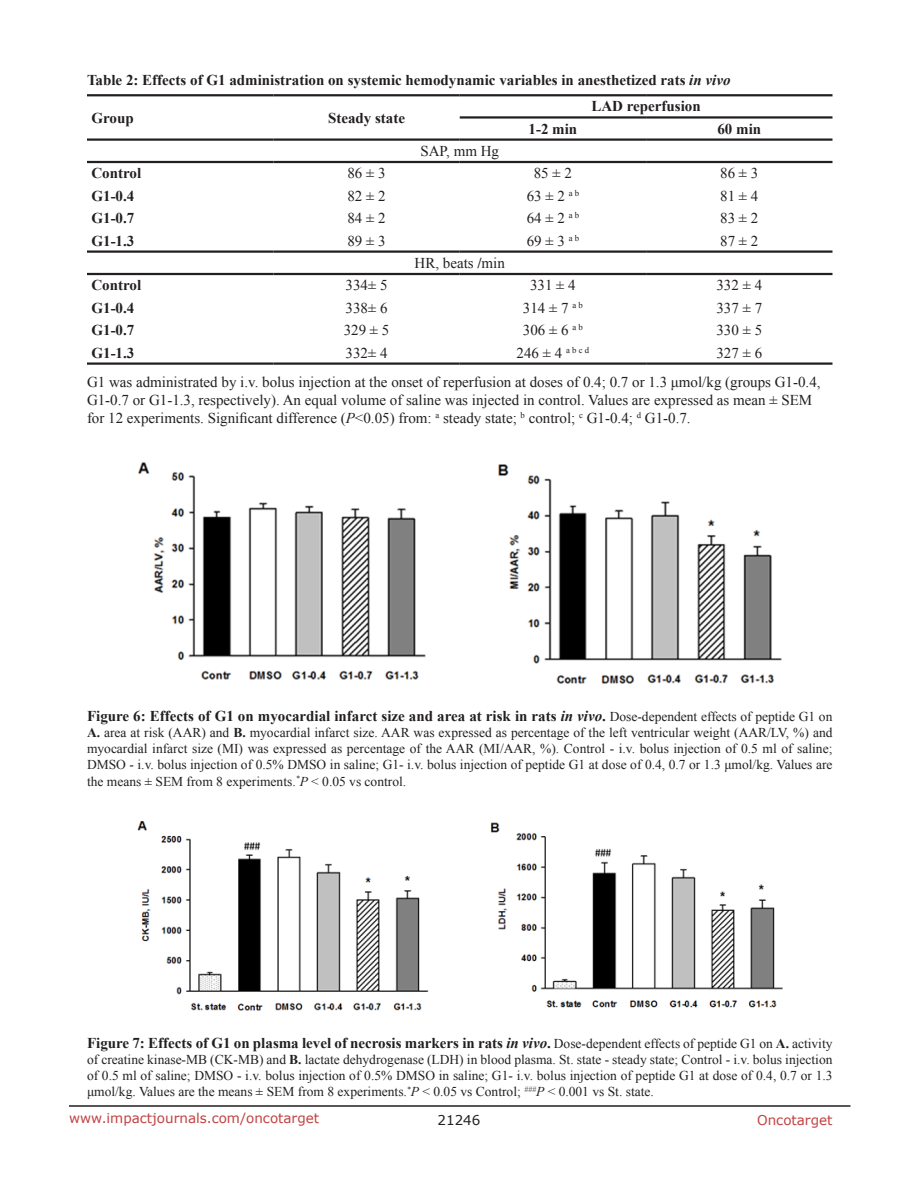
<style>
.page{position:relative;width:918px;height:1188px;background:#fff}
.page>*{position:absolute;margin:0;border:0;box-sizing:border-box;transform-origin:0 0}
.TableText1{font:15px/18px "Times New Roman";color:#231f20}
.figuretext{font:700 15px "Times New Roman";color:#231f20}
.TableText1_Center{font:15px "Times New Roman";color:#231f20}
.Table_head{font:700 15px "Times New Roman";color:#231f20}
.TableText1-2{font:700 15px "Times New Roman";color:#231f20}
.Table_head_centre{font:700 15px "Times New Roman";color:#231f20}
.figuretext-2{font:13.5px/16.2px "Times New Roman";color:#231f20;text-align:justify}
.t1{font:13.5px "Verdana";color:#c24141}
.t2{font:13.5px "Verdana";color:#231f20}
.s1{font-style:italic}
.s2{font-weight:700}
.s3{font-weight:400;font-size:13.5px}
.s4{font-size:13.5px}
</style>
<div class="page">
<hr style="left:69px;top:1105px;width:781px;height:2px;background:#231f20">
<svg style="left:87px;top:96px;width:745px;height:23px"></svg>
<hr style="left:87px;top:94px;width:186px;height:2px;background:#231f20">
<hr style="left:273px;top:94px;width:187px;height:2px;background:#231f20">
<hr style="left:460px;top:94px;width:186px;height:2px;background:#231f20">
<hr style="left:646px;top:94px;width:186px;height:2px;background:#231f20">
<hr style="left:460px;top:116px;width:186px;height:3px;background:#231f20">
<hr style="left:646px;top:116px;width:186px;height:3px;background:#231f20">
<hr style="left:87px;top:138px;width:186px;height:3px;background:#231f20">
<hr style="left:273px;top:138px;width:187px;height:3px;background:#231f20">
<hr style="left:460px;top:138px;width:186px;height:3px;background:#231f20">
<hr style="left:646px;top:138px;width:186px;height:3px;background:#231f20">
<hr style="left:87px;top:362px;width:186px;height:3px;background:#231f20">
<hr style="left:273px;top:362px;width:187px;height:3px;background:#231f20">
<hr style="left:460px;top:362px;width:186px;height:3px;background:#231f20">
<hr style="left:646px;top:362px;width:186px;height:3px;background:#231f20">
<hr style="left:87px;top:161px;width:186px;height:2px;background:#231f20">
<hr style="left:273px;top:161px;width:187px;height:2px;background:#231f20">
<hr style="left:460px;top:161px;width:186px;height:2px;background:#231f20">
<hr style="left:646px;top:161px;width:186px;height:2px;background:#231f20">
<hr style="left:87px;top:250px;width:186px;height:3px;background:#231f20">
<hr style="left:273px;top:250px;width:187px;height:3px;background:#231f20">
<hr style="left:460px;top:250px;width:186px;height:3px;background:#231f20">
<hr style="left:646px;top:250px;width:186px;height:3px;background:#231f20">
<hr style="left:87px;top:273px;width:186px;height:2px;background:#231f20">
<hr style="left:273px;top:273px;width:187px;height:2px;background:#231f20">
<hr style="left:460px;top:273px;width:186px;height:2px;background:#231f20">
<hr style="left:646px;top:273px;width:186px;height:2px;background:#231f20">
<img style="left:137px;top:462px;width:645px;height:221px">
<img style="left:137px;top:821px;width:645px;height:189px">
<p class="Table_head" style="left:87px;top:70px;width:645px">Table 2: Effects of G1 administration on systemic hemodynamic variables in anesthetized rats <span class="s1">in vivo</span></p>
<p class="Table_head" style="left:92px;top:107px;width:44px">Group</p>
<p class="Table_head_centre" style="left:328px;top:107px;width:79px">Steady state</p>
<p class="Table_head_centre" style="left:591px;top:96px;width:111px">LAD reperfusion</p>
<p class="Table_head_centre" style="left:529px;top:118px;width:50px">1-2 min</p>
<p class="Table_head_centre" style="left:717px;top:118px;width:45px">60 min</p>
<p class="TableText1" style="left:420px;top:142px;width:80px">SAP, mm Hg</p>
<p class="TableText1-2" style="left:92px;top:163px;width:51px">Control</p>
<p class="TableText1_Center" style="left:347px;top:163px;width:40px">86 ± 3</p>
<p class="TableText1_Center" style="left:534px;top:163px;width:40px">85 ± 2</p>
<p class="TableText1_Center" style="left:720px;top:163px;width:40px">86 ± 3</p>
<p class="TableText1-2" style="left:92px;top:185px;width:44px">G1-0.4</p>
<p class="TableText1_Center" style="left:347px;top:186px;width:40px">82 ± 2</p>
<p class="TableText1_Center" style="left:527px;top:186px;width:54px">63 ± 2 <sup>a</sup> <sup>b</sup></p>
<p class="TableText1_Center" style="left:720px;top:186px;width:40px">81 ± 4</p>
<p class="TableText1-2" style="left:92px;top:208px;width:44px">G1-0.7</p>
<p class="TableText1_Center" style="left:347px;top:208px;width:40px">84 ± 2</p>
<p class="TableText1_Center" style="left:527px;top:208px;width:54px">64 ± 2 <sup>a</sup> <sup>b</sup></p>
<p class="TableText1_Center" style="left:720px;top:208px;width:40px">83 ± 2</p>
<p class="TableText1-2" style="left:92px;top:230px;width:44px">G1-1.3</p>
<p class="TableText1_Center" style="left:347px;top:230px;width:40px">89 ± 3</p>
<p class="TableText1_Center" style="left:527px;top:230px;width:54px">69 ± 3 <sup>a</sup> <sup>b</sup></p>
<p class="TableText1_Center" style="left:720px;top:230px;width:40px">87 ± 2</p>
<p class="TableText1" style="left:415px;top:254px;width:92px">HR, beats <span class="s2">/</span>min</p>
<p class="TableText1-2" style="left:92px;top:275px;width:51px">Control</p>
<p class="TableText1_Center" style="left:346px;top:275px;width:43px">334± 5</p>
<p class="TableText1_Center" style="left:530px;top:275px;width:47px">331 ± 4</p>
<p class="TableText1_Center" style="left:716px;top:275px;width:47px">332 ± 4</p>
<p class="TableText1-2" style="left:92px;top:297px;width:44px">G1-0.4</p>
<p class="TableText1_Center" style="left:346px;top:298px;width:43px">338± 6</p>
<p class="TableText1_Center" style="left:523px;top:298px;width:61px">314 ± 7 <sup>a</sup> <sup>b</sup></p>
<p class="TableText1_Center" style="left:716px;top:298px;width:47px">337 ± 7</p>
<p class="TableText1-2" style="left:92px;top:320px;width:44px">G1-0.7</p>
<p class="TableText1_Center" style="left:344px;top:320px;width:47px">329 ± 5</p>
<p class="TableText1_Center" style="left:523px;top:320px;width:61px">306 ± 6 <sup>a</sup> <sup>b</sup></p>
<p class="TableText1_Center" style="left:716px;top:320px;width:47px">330 ± 5</p>
<p class="TableText1-2" style="left:92px;top:342px;width:44px">G1-1.3</p>
<p class="TableText1_Center" style="left:346px;top:342px;width:43px">332± 4</p>
<p class="TableText1_Center" style="left:517px;top:342px;width:74px">246 ± 4 <sup>a</sup> <sup>b</sup> <sup>c</sup> <sup>d</sup></p>
<p class="TableText1_Center" style="left:716px;top:342px;width:47px">327 ± 6</p>
<p class="TableText1" style="left:87px;top:373px;width:735px">G1 was administrated by i.v. bolus injection at the onset of reperfusion at doses of 0.4; 0.7 or 1.3 μmol/kg (groups G1-0.4,<br>G1-0.7 or G1-1.3, respectively). An equal volume of saline was injected in control. Values are expressed as mean ± SEM for 12 experiments. Significant difference (<span class="s1">P</span>&lt;0.05) from: <sup>a</sup> steady state; <sup>b</sup> control; <sup>c</sup> G1-0.4; <sup>d</sup> G1-0.7.</p>
<p class="figuretext" style="left:87px;top:705px;width:747px">Figure 6: Effects of G1 on myocardial infarct size and area at risk in rats <span class="s1">in vivo</span>. <span class="s3">Dose-dependent effects of peptide G1 on</span></p>
<p class="figuretext-2" style="left:87px;top:724px;width:747px"><span class="s2">A.</span> area at risk (AAR) and <span class="s2">B.</span> myocardial infarct size. AAR was expressed as percentage of the left ventricular weight (AAR/LV, %) and myocardial infarct size (MI) was expressed as percentage of the AAR (MI/AAR, %). Control - i.v. bolus injection of 0.5 ml of saline; DMSO - i.v. bolus injection of 0.5% DMSO in saline; G1- i.v. bolus injection of peptide G1 at dose of 0.4, 0.7 or 1.3 μmol/kg. Values are the means ± SEM from 8 experiments.<sup>*</sup><span class="s1">P</span> &lt; 0.05 vs control.</p>
<p class="figuretext" style="left:87px;top:1032px;width:747px">Figure 7: Effects of G1 on plasma level of necrosis markers in rats <span class="s1">in vivo</span>. <span class="s3">Dose-dependent effects of peptide G1 on</span> <span class="s4">A.</span> <span class="s3">activity</span></p>
<p class="figuretext-2" style="left:87px;top:1051px;width:747px">of creatine kinase-MB (CK-MB) and <span class="s2">B.</span> lactate dehydrogenase (LDH) in blood plasma. St. state - steady state; Control - i.v. bolus injection of 0.5 ml of saline; DMSO - i.v. bolus injection of 0.5% DMSO in saline; G1- i.v. bolus injection of peptide G1 at dose of 0.4, 0.7 or 1.3 μmol/kg. Values are the means ± SEM from 8 experiments.<sup>*</sup><span class="s1">P</span> &lt; 0.05 vs Control; <sup>###</sup><span class="s1">P</span> &lt; 0.001 vs St. state.</p>
<p class="t1" style="left:69px;top:1109px;width:252px">www.impactjournals.com/oncotarget</p>
<p class="t2" style="left:438px;top:1111px;width:44px">21246</p>
<p class="t1" style="left:757px;top:1111px;width:77px">Oncotarget</p>
</div>
